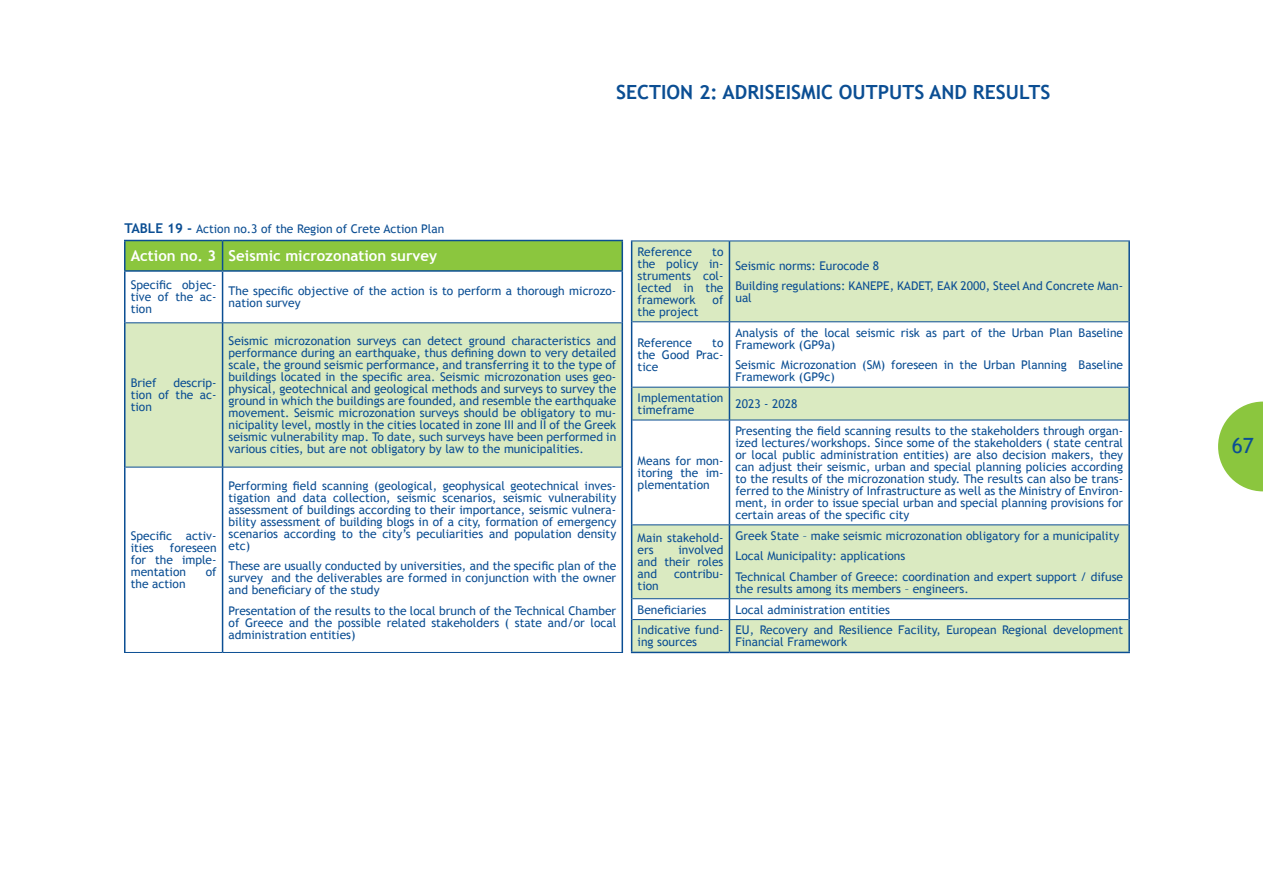
<style>
.page{position:relative;width:1263px;height:893px;background:#fff}
.page>*{position:absolute;margin:0;border:0;box-sizing:border-box;transform-origin:0 0}
.t1{font:21px "Trebuchet MS";color:#0b4e93}
.CAPITOLO_IN_ALTO{font:700 19.5px "Trebuchet MS";color:#0b4e93}
.Corpo{font:700 15px "Trebuchet MS";color:#fff}
.Corpo-2{font:12px/12px "Trebuchet MS";color:#0b4e93;text-align:justify}
.s1{font-weight:700;font-size:13.5px}
</style>
<div class="page">
<svg style="left:1218px;top:402px;width:45px;height:89px"></svg>
<div style="left:125px;top:324px;width:496px;height:143px;background:#daeac1"></div>
<hr style="left:223px;top:240px;width:400px;height:1px;background:#0b4e93">
<svg style="left:124px;top:240px;width:497px;height:30px;background:#84c042"></svg>
<hr style="left:621px;top:241px;width:2px;height:29px;background:#0b4e93">
<hr style="left:124px;top:270px;width:99px;height:2px;background:#0b4e93">
<hr style="left:124px;top:272px;width:1px;height:51px;background:#0b4e93">
<hr style="left:223px;top:270px;width:400px;height:2px;background:#0b4e93">
<hr style="left:222px;top:272px;width:1px;height:51px;background:#0b4e93">
<hr style="left:621px;top:272px;width:2px;height:51px;background:#0b4e93">
<hr style="left:124px;top:323px;width:1px;height:144px;background:#0b4e93">
<hr style="left:222px;top:323px;width:1px;height:144px;background:#0b4e93">
<hr style="left:621px;top:323px;width:2px;height:144px;background:#0b4e93">
<hr style="left:124px;top:467px;width:1px;height:185px;background:#0b4e93">
<hr style="left:222px;top:467px;width:1px;height:185px;background:#0b4e93">
<hr style="left:621px;top:467px;width:2px;height:185px;background:#0b4e93">
<hr style="left:125px;top:323px;width:98px;height:1px;background:#0b4e93">
<hr style="left:223px;top:323px;width:398px;height:1px;background:#0b4e93">
<hr style="left:125px;top:467px;width:98px;height:1px;background:#0b4e93">
<hr style="left:223px;top:467px;width:398px;height:1px;background:#0b4e93">
<hr style="left:124px;top:652px;width:99px;height:1px;background:#0b4e93">
<hr style="left:223px;top:652px;width:400px;height:1px;background:#0b4e93">
<svg style="left:632px;top:242px;width:496px;height:410px;fill:#daeac1"></svg>
<hr style="left:631px;top:241px;width:1px;height:81px;background:#0b4e93">
<hr style="left:729px;top:241px;width:1px;height:80px;background:#0b4e93">
<hr style="left:1128px;top:241px;width:2px;height:81px;background:#0b4e93">
<hr style="left:631px;top:322px;width:1px;height:65px;background:#0b4e93">
<hr style="left:729px;top:322px;width:1px;height:65px;background:#0b4e93">
<hr style="left:1128px;top:322px;width:2px;height:65px;background:#0b4e93">
<hr style="left:631px;top:387px;width:1px;height:33px;background:#0b4e93">
<hr style="left:729px;top:387px;width:1px;height:33px;background:#0b4e93">
<hr style="left:1128px;top:387px;width:2px;height:33px;background:#0b4e93">
<hr style="left:631px;top:420px;width:1px;height:105px;background:#0b4e93">
<hr style="left:729px;top:420px;width:1px;height:105px;background:#0b4e93">
<hr style="left:1128px;top:420px;width:2px;height:105px;background:#0b4e93">
<hr style="left:631px;top:525px;width:1px;height:74px;background:#0b4e93">
<hr style="left:729px;top:525px;width:1px;height:73px;background:#0b4e93">
<hr style="left:1128px;top:525px;width:2px;height:74px;background:#0b4e93">
<svg style="left:631px;top:599px;width:1px;height:21px"></svg>
<svg style="left:729px;top:599px;width:1px;height:20px"></svg>
<hr style="left:1128px;top:599px;width:2px;height:21px;background:#0b4e93">
<hr style="left:631px;top:620px;width:1px;height:32px;background:#0b4e93">
<hr style="left:729px;top:620px;width:1px;height:32px;background:#0b4e93">
<hr style="left:1128px;top:620px;width:2px;height:32px;background:#0b4e93">
<hr style="left:631px;top:652px;width:98px;height:1px;background:#0b4e93">
<hr style="left:729px;top:652px;width:401px;height:1px;background:#0b4e93">
<hr style="left:631px;top:241px;width:98px;height:1px;background:#0b4e93">
<hr style="left:729px;top:241px;width:401px;height:1px;background:#0b4e93">
<hr style="left:632px;top:321px;width:97px;height:1px;background:#0b4e93">
<hr style="left:729px;top:321px;width:399px;height:1px;background:#0b4e93">
<hr style="left:632px;top:387px;width:97px;height:1px;background:#0b4e93">
<hr style="left:729px;top:387px;width:399px;height:1px;background:#0b4e93">
<hr style="left:632px;top:420px;width:97px;height:1px;background:#0b4e93">
<hr style="left:729px;top:420px;width:399px;height:1px;background:#0b4e93">
<hr style="left:632px;top:525px;width:97px;height:1px;background:#0b4e93">
<hr style="left:729px;top:525px;width:399px;height:1px;background:#0b4e93">
<hr style="left:632px;top:598px;width:97px;height:1px;background:#0b4e93">
<hr style="left:729px;top:598px;width:399px;height:1px;background:#0b4e93">
<hr style="left:632px;top:619px;width:97px;height:1px;background:#0b4e93">
<hr style="left:729px;top:619px;width:399px;height:1px;background:#0b4e93">
<p class="CAPITOLO_IN_ALTO" style="left:616px;top:80px;width:436px">SECTION 2: ADRISEISMIC OUTPUTS AND RESULTS</p>
<p class="Corpo-2" style="left:124px;top:223px;width:321px"><span class="s1">TABLE 19 -</span> Action no.3 of the Region of Crete Action Plan</p>
<p class="Corpo" style="left:131px;top:247px;width:87px">Action no. 3</p>
<p class="Corpo" style="left:229px;top:247px;width:210px">Seismic microzonation survey</p>
<p class="Corpo-2" style="left:131px;top:279px;width:87px">Specific objec&shy;tive of the ac&shy;tion</p>
<p class="Corpo-2" style="left:229px;top:285px;width:389px">The specific objective of the action is to perform a thorough microzo&shy;nation survey</p>
<p class="Corpo-2" style="left:131px;top:377px;width:87px;text-indent:43px">descrip&shy;tion of the ac&shy;tion</p>
<p class="Corpo-2" style="left:131px;top:377px;width:27px">Brief</p>
<p class="Corpo-2" style="left:131px;top:530px;width:87px">Specific activ&shy;ities</p>
<p class="Corpo-2" style="left:131px;top:542px;width:87px;text-indent:39px">foreseen for the imple&shy;mentation</p>
<p class="Corpo-2" style="left:206px;top:566px;width:12px">of</p>
<p class="Corpo-2" style="left:131px;top:578px;width:56px">the action</p>
<p class="Corpo-2" style="left:229px;top:335px;width:389px">Seismic microzonation surveys can detect ground characteristics and performance during an earthquake, thus defining down to very detailed scale, the ground seismic performance, and transferring it to the type of buildings located in the specific area. Seismic microzonation uses geo&shy;physical, geotechnical and geological methods and surveys to survey the ground in which the buildings are founded, and resemble the earthquake movement. Seismic microzonation surveys should be obligatory to mu&shy;nicipality level, mostly in the cities located in zone III and II of the Greek seismic vulnerability map. To date, such surveys have been performed in various cities, but are not obligatory by law to the municipalities.</p>
<p class="Corpo-2" style="left:229px;top:480px;width:389px">Performing field scanning (geological, geophysical geotechnical inves&shy;tigation and data collection, seismic scenarios, seismic vulnerability assessment of buildings according to their importance, seismic vulnera&shy;bility assessment of building blogs in of a city, formation of emergency scenarios according to the city’s peculiarities and population density etc)</p>
<p class="Corpo-2" style="left:229px;top:560px;width:389px">These are usually conducted by universities, and the specific plan of the survey and the deliverables are formed in conjunction with the owner and beneficiary of the study</p>
<p class="Corpo-2" style="left:229px;top:605px;width:389px">Presentation of the results to the local brunch of the Technical Chamber of Greece and the possible related stakeholders ( state and/or local administration entities)</p>
<p class="Corpo-2" style="left:638px;top:246px;width:56px">Reference</p>
<p class="Corpo-2" style="left:638px;top:246px;width:87px;text-indent:75px">to the policy in&shy;struments col&shy;lected in the framework</p>
<p class="Corpo-2" style="left:712px;top:294px;width:12px">of</p>
<p class="Corpo-2" style="left:638px;top:306px;width:62px">the project</p>
<p class="Corpo-2" style="left:735px;top:259px;width:145px">Seismic norms: Eurocode 8</p>
<p class="Corpo-2" style="left:735px;top:280px;width:389px">Building regulations: KANEPE, KADET, EAK 2000, Steel And Concrete Man&shy;ual</p>
<p class="Corpo-2" style="left:638px;top:337px;width:87px;text-indent:75px">to the Good Prac&shy;tice</p>
<p class="Corpo-2" style="left:735px;top:327px;width:389px">Analysis of the local seismic risk as part of the Urban Plan Baseline<br>Framework (GP9a)</p>
<p class="Corpo-2" style="left:638px;top:337px;width:56px">Reference</p>
<p class="Corpo-2" style="left:735px;top:359px;width:389px">Seismic Microzonation (SM) foreseen in the Urban Planning Baseline<br>Framework (GP9c)</p>
<p class="Corpo-2" style="left:638px;top:392px;width:87px">Implementation timeframe</p>
<p class="Corpo-2" style="left:735px;top:398px;width:63px">2023 - 2028</p>
<p class="Corpo-2" style="left:638px;top:455px;width:87px">Means for mon&shy;itoring the im&shy;plementation</p>
<p class="Corpo-2" style="left:638px;top:532px;width:87px">Main stakehold&shy;ers</p>
<p class="Corpo-2" style="left:638px;top:544px;width:87px;text-indent:41px">involved and their roles and</p>
<p class="Corpo-2" style="left:674px;top:568px;width:51px">contribu-</p>
<p class="Corpo-2" style="left:638px;top:580px;width:23px">tion</p>
<p class="Corpo-2" style="left:735px;top:425px;width:389px">Presenting the field scanning results to the stakeholders through organ&shy;ized lectures/workshops. Since some of the stakeholders ( state central or local public administration entities) are also decision makers, they can adjust their seismic, urban and special planning policies according to the results of the microzonation study. The results can also be trans&shy;ferred to the Ministry of Infrastructure as well as the Ministry of Environ&shy;ment, in order to issue special urban and special planning provisions for certain areas of the specific city</p>
<p class="Corpo-2" style="left:735px;top:530px;width:385px">Greek State – make seismic microzonation obligatory for a municipality</p>
<p class="Corpo-2" style="left:735px;top:550px;width:171px">Local Municipality: applications</p>
<p class="Corpo-2" style="left:735px;top:571px;width:389px">Technical Chamber of Greece: coordination and expert support / difuse the results among its members – engineers.</p>
<p class="Corpo-2" style="left:638px;top:603px;width:70px">Beneficiaries</p>
<p class="Corpo-2" style="left:735px;top:603px;width:156px">Local administration entities</p>
<p class="Corpo-2" style="left:638px;top:624px;width:87px">Indicative fund&shy;ing sources</p>
<p class="Corpo-2" style="left:735px;top:624px;width:389px">EU, Recovery and Resilience Facility, European Regional development<br>Financial Framework</p>
<h1 class="t1" style="left:1232px;top:434px;width:24px">67</h1>
</div>
